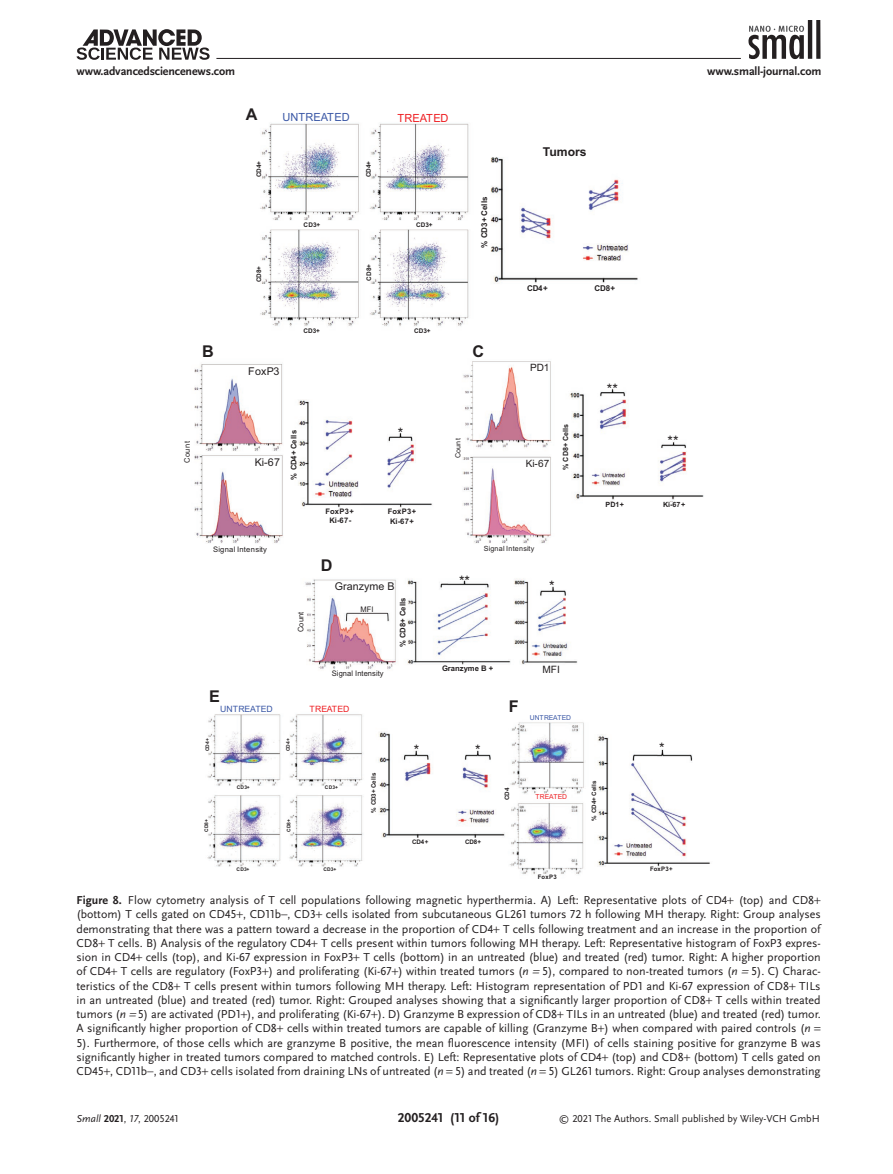
<style>
.page{position:relative;width:893px;height:1174px;background:#fff}
.page>*{position:absolute;margin:0;border:0;box-sizing:border-box;transform-origin:0 0}
.t1{font:700 16.2px "Arial";color:#231f20}
.t2{font:14.25px "Arial";color:#231f20}
.t3{font:700 13.5px "Scala Sans Pro";color:#231f20}
.t4{font:700 12.15px "Arial";color:#231f20}
.t5{font:12px/14.2px "Scala Sans Pro";color:#231f20}
.t6{font:700 12px "Scala Sans Pro";letter-spacing:-.01em;color:#231f20}
.t7{font:11.25px "Arial";color:#3b58a6}
.t8{font:11.25px "Arial";letter-spacing:-.005em;color:#ee1f23}
.t9{font:10.8px "Arial";letter-spacing:.005em;color:#231f20}
.t10{font:10.5px "Scala Sans Pro";color:#231f20}
.t11{font:10.2px "Arial";color:#231f20}
.t12{font:10.05px "Arial";letter-spacing:-.01em;color:#231f20}
.t13{font:8.7px "Arial";letter-spacing:-.005em;color:#3b58a6}
.t14{font:8.7px "Arial";letter-spacing:-.005em;color:#ee1f23}
.t15{font:700 7.95px "Arial";color:#231f20}
.t16{font:700 7.95px "Arial";letter-spacing:-.02em;color:#231f20}
.t17{font:700 7.65px "Arial";color:#231f20}
.t18{font:7.65px "Arial";letter-spacing:.015em;color:#231f20}
.t19{font:7.65px "Arial";letter-spacing:.045em;color:#231f20}
.t20{font:700 7.65px/9.3px "Arial";letter-spacing:.02em;color:#231f20;text-align:center}
.t21{font:700 7.65px/9.1px "Arial";letter-spacing:.025em;color:#231f20}
.t22{font:7.2px "Arial";letter-spacing:.04em;color:#231f20}
.t23{font:700 7.2px "Arial";letter-spacing:.005em;color:#231f20}
.t24{font:6.75px "Arial";color:#3b58a6}
.t25{font:6.75px "Arial";letter-spacing:-.005em;color:#ee1f23}
.t26{font:700 6.45px "Arial";letter-spacing:.03em;color:#231f20}
.t27{font:700 6.3px "Arial";letter-spacing:-.015em;color:#231f20}
.t28{font:700 6.15px "Arial";letter-spacing:.01em;color:#231f20}
.t29{font:700 4.95px "Arial";letter-spacing:.03em;color:#231f20}
.s1{font-weight:700}
.s2{font-style:italic}
</style>
<div class="page">
<svg style="left:77px;top:29px;width:133px;height:31px"></svg>
<hr style="left:216px;top:58px;width:525px;height:1px;background:#231f20">
<svg style="left:748px;top:20px;width:73px;height:39px"></svg>
<img style="left:194px;top:123px;width:516px;height:752px">
<p class="t6" style="left:77px;top:64px;width:160px">www.advancedsciencenews.com</p>
<h1 class="t1" style="left:246px;top:103px;width:13px">A</h1>
<p class="t26" style="left:254px;top:177px;width:18px;rotate:-90deg">CD4+</p>
<p class="t26" style="left:254px;top:282px;width:18px;rotate:-90deg">CD8+</p>
<p class="t7" style="left:282px;top:110px;width:69px">UNTREATED</p>
<p class="t8" style="left:397px;top:110px;width:53px">TREATED</p>
<p class="t26" style="left:364px;top:177px;width:18px;rotate:-90deg">CD4+</p>
<p class="t26" style="left:304px;top:220px;width:18px">CD3+</p>
<p class="t26" style="left:416px;top:220px;width:18px">CD3+</p>
<p class="t26" style="left:364px;top:281px;width:18px;rotate:-90deg">CD8+</p>
<p class="t26" style="left:303px;top:326px;width:18px">CD3+</p>
<p class="t26" style="left:414px;top:326px;width:18px">CD3+</p>
<p class="t15" style="left:479px;top:248px;width:53px;rotate:-90deg">% CD3+ Cells</p>
<h1 class="t1" style="left:202px;top:340px;width:13px">B</h1>
<h1 class="t1" style="left:472px;top:340px;width:13px">C</h1>
<p class="t18" style="left:182px;top:463px;width:23px;rotate:-90deg">Count</p>
<p class="t9" style="left:248px;top:363px;width:33px">FoxP3</p>
<p class="t9" style="left:255px;top:455px;width:27px">Ki-67</p>
<p class="t17" style="left:288px;top:480px;width:51px;rotate:-90deg">% CD4+ Cells</p>
<p class="t2" style="left:398px;top:423px;width:7px">*</p>
<p class="t20" style="left:326px;top:507px;width:30px">FoxP3+<br>Ki-67-</p>
<p class="t21" style="left:388px;top:507px;width:30px">FoxP3+<br>Ki-67+</p>
<p class="t22" style="left:453px;top:458px;width:22px;rotate:-90deg">Count</p>
<p class="t4" style="left:543px;top:143px;width:45px">Tumors</p>
<p class="t16" style="left:527px;top:283px;width:22px">CD4+</p>
<p class="t16" style="left:594px;top:283px;width:22px">CD8+</p>
<p class="t12" style="left:530px;top:361px;width:21px">PD1</p>
<p class="t12" style="left:526px;top:456px;width:25px">Ki-67</p>
<p class="t23" style="left:561px;top:470px;width:48px;rotate:-90deg">% CD8+ Cells</p>
<p class="t2" style="left:607px;top:379px;width:13px">**</p>
<p class="t2" style="left:668px;top:431px;width:13px">**</p>
<p class="t23" style="left:605px;top:499px;width:20px">PD1+</p>
<p class="t23" style="left:663px;top:499px;width:24px">Ki-67+</p>
<p class="t19" style="left:213px;top:543px;width:55px">Signal Intensity</p>
<h1 class="t1" style="left:209px;top:684px;width:12px">E</h1>
<p class="t18" style="left:295px;top:632px;width:22px;rotate:-90deg">Count</p>
<h1 class="t1" style="left:321px;top:553px;width:13px">D</h1>
<p class="t9" style="left:335px;top:579px;width:61px">Granzyme B</p>
<p class="t18" style="left:360px;top:603px;width:15px">MFI</p>
<p class="t17" style="left:397px;top:647px;width:51px;rotate:-90deg">% CD8+ Cells</p>
<p class="t18" style="left:332px;top:668px;width:53px">Signal Intensity</p>
<p class="t29" style="left:204px;top:751px;width:14px;rotate:-90deg">CD4+</p>
<p class="t13" style="left:220px;top:703px;width:54px">UNTREATED</p>
<p class="t14" style="left:309px;top:703px;width:42px">TREATED</p>
<p class="t29" style="left:285px;top:751px;width:14px;rotate:-90deg">CD4+</p>
<p class="t2" style="left:459px;top:571px;width:13px">**</p>
<p class="t22" style="left:484px;top:543px;width:52px">Signal Intensity</p>
<p class="t2" style="left:549px;top:576px;width:7px">*</p>
<p class="t17" style="left:442px;top:662px;width:53px">Granzyme B +</p>
<h1 class="t1" style="left:509px;top:694px;width:11px">F</h1>
<p class="t11" style="left:542px;top:662px;width:19px">MFI</p>
<p class="t24" style="left:530px;top:712px;width:43px">UNTREATED</p>
<p class="t2" style="left:414px;top:740px;width:7px">*</p>
<p class="t2" style="left:475px;top:740px;width:7px">*</p>
<p class="t2" style="left:659px;top:738px;width:7px">*</p>
<p class="t29" style="left:203px;top:832px;width:14px;rotate:-90deg">CD8+</p>
<p class="t29" style="left:237px;top:783px;width:14px">CD3+</p>
<p class="t29" style="left:325px;top:783px;width:14px">CD3+</p>
<p class="t29" style="left:285px;top:832px;width:14px;rotate:-90deg">CD8+</p>
<p class="t27" style="left:369px;top:813px;width:42px;rotate:-90deg">% CD3+ Cells</p>
<p class="t28" style="left:503px;top:800px;width:14px;rotate:-90deg">CD4</p>
<p class="t25" style="left:535px;top:792px;width:33px">TREATED</p>
<p class="t28" style="left:590px;top:820px;width:42px;rotate:-90deg">% CD4+ Cells</p>
<p class="t29" style="left:237px;top:866px;width:14px">CD3+</p>
<p class="t29" style="left:323px;top:866px;width:14px">CD3+</p>
<p class="t27" style="left:412px;top:837px;width:18px">CD4+</p>
<p class="t27" style="left:465px;top:837px;width:18px">CD8+</p>
<p class="t28" style="left:538px;top:872px;width:20px">FoxP3</p>
<p class="t28" style="left:650px;top:865px;width:24px">FoxP3+</p>
<p class="t6" style="left:707px;top:64px;width:116px">www.small-journal.com</p>
<p class="t5" style="left:77px;top:893px;width:746px"><span class="s1">Figure 8.</span> Flow cytometry analysis of T cell populations following magnetic hyperthermia. A) Left: Representative plots of CD4 (top) and CD8 (bottom) T cells gated on CD45 , CD11b−, CD3 cells isolated from subcutaneous GL261 tumors 72 h following MH therapy. Right: Group analyses demonstrating that there was a pattern toward a decrease in the proportion of CD4 T cells following treatment and an increase in the proportion of CD8 T cells. B) Analysis of the regulatory CD4 T cells present within tumors following MH therapy. Left: Representative histogram of FoxP3 expres&shy;sion in CD4 cells (top), and Ki-67 expression in FoxP3 T cells (bottom) in an untreated (blue) and treated (red) tumor. Right: A higher proportion of CD4 T cells are regulatory (FoxP3 ) and proliferating (Ki-67 ) within treated tumors (<span class="s2">n</span> 5), compared to non-treated tumors (<span class="s2">n</span> 5). C) Charac&shy;teristics of the CD8 T cells present within tumors following MH therapy. Left: Histogram representation of PD1 and Ki-67 expression of CD8 TILs in an untreated (blue) and treated (red) tumor. Right: Grouped analyses showing that a significantly larger proportion of CD8 T cells within treated tumors (<span class="s2">n</span> 5) are activated (PD1 ), and proliferating (Ki-67 ). D) Granzyme B expression of CD8 TILs in an untreated (blue) and treated (red) tumor.<br>A significantly higher proportion of CD8 cells within treated tumors are capable of killing (Granzyme B ) when compared with paired controls (<span class="s2">n </span>5). Furthermore, of those cells which are granzyme B positive, the mean fluorescence intensity (MFI) of cells staining positive for granzyme B was significantly higher in treated tumors compared to matched controls. E) Left: Representative plots of CD4 (top) and CD8 (bottom) T cells gated on CD45 , CD11b−, and CD3 cells isolated from draining LNs of untreated (<span class="s2">n</span> 5) and treated (<span class="s2">n</span> 5) GL261 tumors. Right: Group analyses demonstrating</p>
<p class="t10" style="left:77px;top:1112px;width:104px"><span class="s2">Small</span> <span class="s1">2021</span>, <span class="s2">17</span>, 2005241</p>
<p class="t3" style="left:398px;top:1109px;width:103px">2005241 (11 of 16)</p>
<p class="t10" style="left:559px;top:1112px;width:262px">© 2021 The Authors. Small published by Wiley-VCH GmbH</p>
</div>
